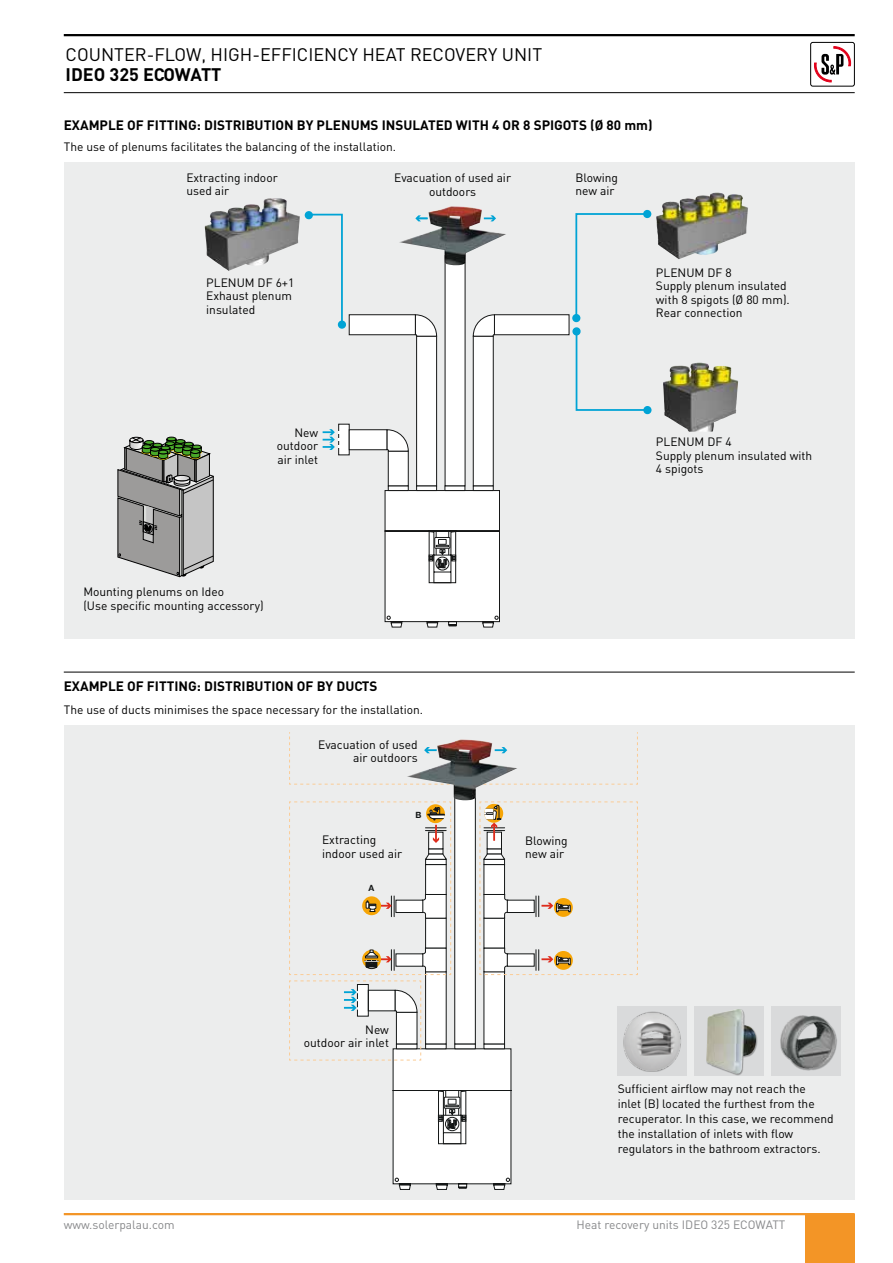
<style>
.page{position:relative;width:893px;height:1263px;background:#fff}
.page>*{position:absolute;margin:0;border:0;box-sizing:border-box;transform-origin:0 0}
.t1{font:18px "DIN";color:#000}
.t2{font:700 18px "DIN";color:#000}
.t3{font:700 13.5px "DIN";color:#000}
.t4{font:12px/13.5px "DIN";color:#000}
.t5{font:12px "DIN";color:#87888a}
.t6{font:700 8.55px "Helvetica Neue";color:#141717}
</style>
<div class="page">
<hr style="left:64px;top:1213px;width:791px;height:2px;background:#f39526">
<div style="left:805px;top:1214px;width:50px;height:49px;background:#f39526"></div>
<hr style="left:64px;top:34px;width:791px;height:2px;background:#000">
<hr style="left:64px;top:92px;width:791px;height:1px;background:#000">
<svg style="left:814px;top:47px;width:37px;height:36px"></svg>
<div style="left:810px;top:42px;width:45px;height:44px;border:1px solid #000;border-radius:2px"></div>
<div style="left:64px;top:162px;width:791px;height:477px;background:#eceded"></div>
<div style="left:64px;top:725px;width:791px;height:474px;background:#eceded"></div>
<hr style="left:64px;top:672px;width:791px;height:1px;background:#000">
<svg style="left:388px;top:486px;width:21px;height:4px"></svg>
<svg style="left:416px;top:486px;width:21px;height:4px"></svg>
<svg style="left:445px;top:486px;width:20px;height:4px"></svg>
<svg style="left:473px;top:486px;width:21px;height:4px"></svg>
<svg style="left:384px;top:490px;width:116px;height:138px;background:#e9eaea"></svg>
<div style="left:388px;top:451px;width:21px;height:35px;background:#fff;border:1px solid #161717"></div>
<div style="left:338px;top:424px;width:11px;height:31px;background:#fff"></div>
<div style="left:416px;top:336px;width:21px;height:150px;background:#fff;border:1px solid #161717"></div>
<div style="left:445px;top:255px;width:20px;height:231px;background:#fff"></div>
<div style="left:349px;top:429px;width:38px;height:21px;background:#fff;border:1px solid #161717"></div>
<div style="left:349px;top:314px;width:67px;height:21px;background:#fff;border:1px solid #161717"></div>
<svg style="left:386px;top:430px;width:23px;height:22px"></svg>
<svg style="left:415px;top:315px;width:22px;height:22px"></svg>
<div style="left:473px;top:336px;width:21px;height:150px;background:#fff;border:1px solid #161717"></div>
<div style="left:494px;top:314px;width:75px;height:21px;background:#fff;border:1px solid #161717"></div>
<svg style="left:473px;top:315px;width:22px;height:22px"></svg>
<img style="left:399px;top:206px;width:107px;height:59px">
<img style="left:656px;top:193px;width:92px;height:66px">
<img style="left:663px;top:362px;width:75px;height:70px">
<svg style="left:117px;top:437px;width:97px;height:141px;background:#999b96"></svg>
<svg style="left:323px;top:429px;width:17px;height:21px"></svg>
<svg style="left:307px;top:213px;width:36px;height:113px"></svg>
<svg style="left:305px;top:211px;width:8px;height:8px"></svg>
<svg style="left:338px;top:320px;width:8px;height:9px"></svg>
<svg style="left:575px;top:213px;width:73px;height:108px"></svg>
<svg style="left:643px;top:210px;width:8px;height:8px"></svg>
<svg style="left:572px;top:314px;width:8px;height:8px"></svg>
<svg style="left:575px;top:333px;width:68px;height:78px"></svg>
<svg style="left:643px;top:406px;width:8px;height:8px"></svg>
<svg style="left:572px;top:327px;width:9px;height:8px"></svg>
<img style="left:204px;top:198px;width:96px;height:73px">
<svg style="left:289px;top:732px;width:349px;height:53px"></svg>
<img style="left:406px;top:739px;width:112px;height:61px">
<svg style="left:289px;top:801px;width:349px;height:389px"></svg>
<div style="left:772px;top:1007px;width:69px;height:69px;background:#d9dadb"></div>
<div style="left:780px;top:1014px;width:61px;height:57px;background:#000;opacity:.33"></div>
<img style="left:780px;top:1015px;width:56px;height:54px">
<div style="left:695px;top:1007px;width:69px;height:69px;background:#d9dadb"></div>
<div style="left:706px;top:1009px;width:52px;height:66px;background:#000;opacity:.33"></div>
<img style="left:706px;top:1009px;width:50px;height:65px">
<div style="left:618px;top:1007px;width:69px;height:69px;background:#d9dadb"></div>
<img style="left:623px;top:1011px;width:58px;height:61px">
<h1 class="t1" style="left:66px;top:43px;width:478px">Counter-flow, high-efficiency heat recovery unit</h1>
<h1 class="t2" style="left:66px;top:62px;width:157px">IDEO 325 ECOWATT</h1>
<p class="t3" style="left:64px;top:117px;width:590px">EXAMPLE OF FITTING: DISTRIBUTION BY PLENUMS INSULATED WITH 4 OR 8 SPIGOTS (Ø 80 MM)</p>
<p class="t4" style="left:64px;top:140px;width:334px">The use of plenums facilitates the balancing of the installation.</p>
<p class="t4" style="left:186px;top:171px;width:93px">Extracting indoor used air</p>
<p class="t4" style="left:206px;top:276px;width:90px">PLENUM DF 6+1<br>Exhaust plenum insulated</p>
<p class="t4" style="left:277px;top:425px;width:43px;text-align:justify;text-indent:18px">New outdoor air inlet</p>
<p class="t4" style="left:394px;top:171px;width:118px;text-align:center">Evacuation of used air outdoors</p>
<p class="t4" style="left:575px;top:171px;width:44px">Blowing new air</p>
<p class="t4" style="left:656px;top:265px;width:135px">PLENUM DF 8<br>Supply plenum insulated with 8 spigots (Ø 80 mm).<br>Rear connection</p>
<p class="t4" style="left:656px;top:435px;width:158px">PLENUM DF 4<br>Supply plenum insulated with<br>4 spigots</p>
<p class="t4" style="left:83px;top:585px;width:182px">Mounting plenums on Ideo<br>(Use specific mounting accessory)</p>
<p class="t3" style="left:64px;top:677px;width:314px">EXAMPLE OF FITTING: DISTRIBUTION OF BY DUCTS</p>
<p class="t4" style="left:64px;top:702px;width:361px">The use of ducts minimises the space necessary for the installation.</p>
<p class="t4" style="left:318px;top:737px;width:101px;text-align:right">Evacuation of used air outdoors</p>
<p class="t6" style="left:415px;top:808px;width:8px">B</p>
<p class="t4" style="left:322px;top:833px;width:82px">Extracting indoor used air</p>
<p class="t4" style="left:525px;top:833px;width:44px">Blowing new air</p>
<p class="t6" style="left:369px;top:881px;width:7px">A</p>
<p class="t5" style="left:64px;top:1217px;width:112px">www.solerpalau.com</p>
<p class="t4" style="left:304px;top:1022px;width:87px;text-align:right">New<br>outdoor air inlet</p>
<p class="t4" style="left:618px;top:1081px;width:217px;line-height:15px">Sufficient airflow may not reach the<br>inlet (B) located the furthest from the recuperator. In this case, we recommend the installation of inlets with flow regulators in the bathroom extractors.</p>
<p class="t5" style="left:576px;top:1217px;width:180px">H eat recovery units I DEO 325 ECOWATT</p>
</div>
